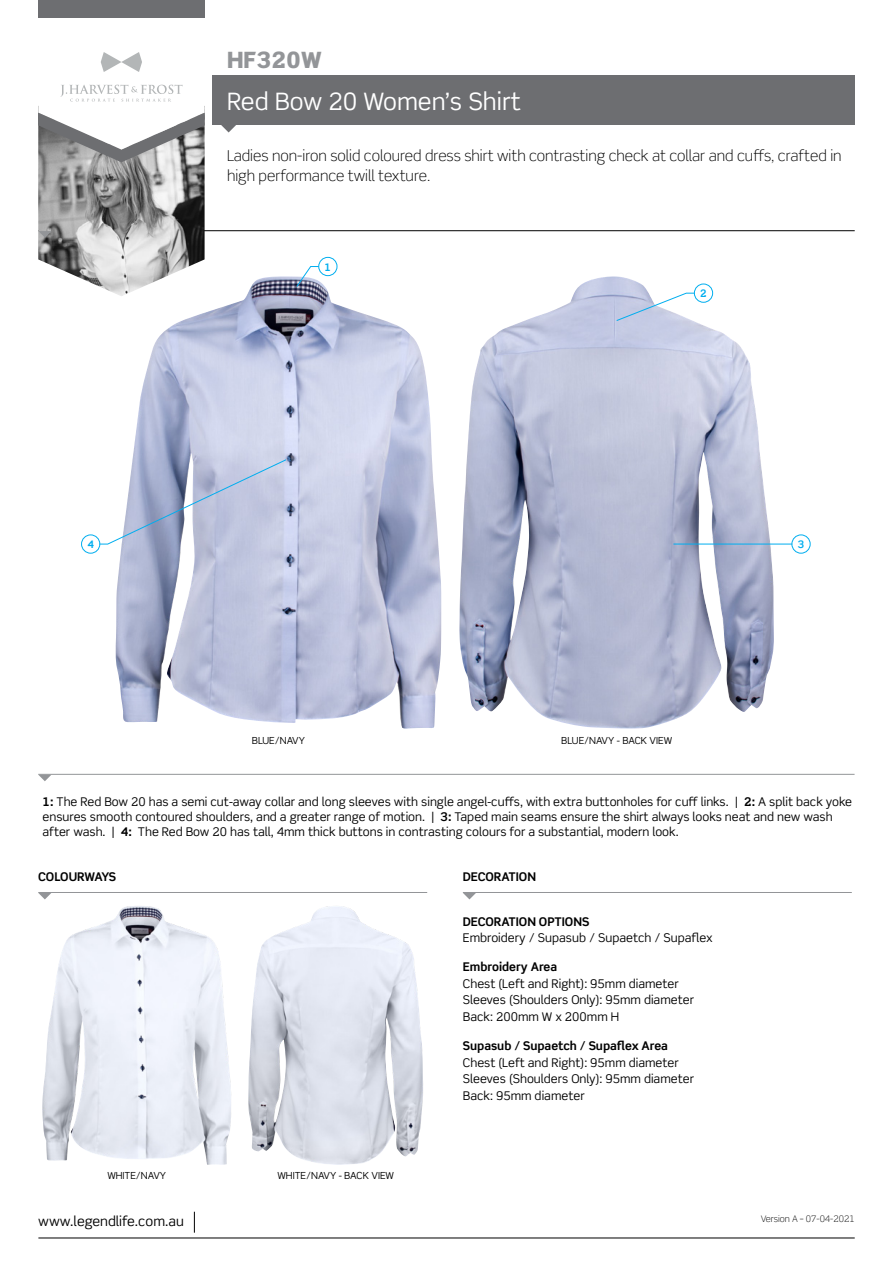
<style>
.page{position:relative;width:893px;height:1263px;background:#fff}
.page>*{position:absolute;margin:0;border:0;box-sizing:border-box;transform-origin:0 0}
.t1{font:24px "Scene Std";color:#fff}
.t2{font:900 22.5px "Scene Std";color:#939598}
.t3{font:300 15px/19.5px "Scene Std";color:#000}
.t4{font:13.5px "Scene Std";color:#000}
.t5{font:12px/16.5px "Scene Std";color:#000}
.t6{font:700 12px "Scene Std";color:#000}
.t7{font:700 12px "Scene Std";letter-spacing:-.02em;color:#000}
.t8{font:700 10.35px "Scene Std";color:#00aeef}
.t9{font:9.75px "Scene Std";color:#000}
.t10{font:300 9px "Scene Std";color:#000}
.s1{font-weight:700}
</style>
<div class="page">
<img style="left:459px;top:276px;width:315px;height:453px">
<hr style="left:38px;top:230px;width:817px;height:1px;background:#000">
<img style="left:38px;top:162px;width:167px;height:131px">
<div style="left:213px;top:75px;width:642px;height:50px;background:#6d6e71"></div>
<hr style="left:38px;top:1237px;width:817px;height:1px;background:#000">
<svg style="left:194px;top:1212px;width:1px;height:21px"></svg>
<svg style="left:221px;top:125px;width:15px;height:7px"></svg>
<svg style="left:38px;top:231px;width:14px;height:7px"></svg>
<img style="left:115px;top:276px;width:326px;height:453px">
<hr style="left:38px;top:774px;width:817px;height:1px;background:#939598">
<img style="left:248px;top:906px;width:175px;height:259px">
<img style="left:42px;top:906px;width:189px;height:259px">
<hr style="left:38px;top:892px;width:389px;height:1px;background:#939598">
<hr style="left:463px;top:892px;width:389px;height:1px;background:#939598">
<svg style="left:38px;top:893px;width:13px;height:6px"></svg>
<svg style="left:38px;top:775px;width:13px;height:6px"></svg>
<svg style="left:463px;top:893px;width:13px;height:6px"></svg>
<svg style="left:99px;top:459px;width:188px;height:86px"></svg>
<div style="left:81px;top:534px;width:19px;height:19px;border:1px solid #00aeef;border-radius:50%"></div>
<hr style="left:673px;top:544px;width:119px;height:1px;background:#00aeef">
<div style="left:791px;top:534px;width:19px;height:19px;border:1px solid #00aeef;border-radius:50%"></div>
<svg style="left:296px;top:266px;width:24px;height:22px"></svg>
<div style="left:318px;top:257px;width:19px;height:19px;border:1px solid #00aeef;border-radius:50%"></div>
<svg style="left:616px;top:292px;width:79px;height:29px"></svg>
<div style="left:694px;top:284px;width:19px;height:19px;border:1px solid #00aeef;border-radius:50%"></div>
<svg style="left:38px;top:17px;width:167px;height:145px"></svg>
<div style="left:38px;top:0;width:167px;height:17px;background:#6d6e71"></div>
<h2 class="t2" style="left:227px;top:45px;width:96px">HF320W</h2>
<h1 class="t1" style="left:227px;top:86px;width:295px">Red Bow 20 Women’s Shirt</h1>
<p class="t3" style="left:227px;top:146px;width:616px">Ladies non-iron solid coloured dress shirt with contrasting check at collar and cuffs, crafted in high performance twill texture.</p>
<p class="t8" style="left:325px;top:260px;width:8px">1</p>
<p class="t8" style="left:700px;top:287px;width:8px">2</p>
<p class="t8" style="left:87px;top:538px;width:8px">4</p>
<p class="t8" style="left:798px;top:538px;width:8px">3</p>
<p class="t9" style="left:252px;top:734px;width:55px">BLUE/NAVY</p>
<p class="t9" style="left:561px;top:734px;width:112px">BLUE/NAVY - BACK VIEW</p>
<p class="t5" style="left:43px;top:794px;width:811px;line-height:15px"><span class="s1">1:</span> The Red Bow 20 has a semi cut-away collar and long sleeves with single angel-cuffs, with extra buttonholes for cuff links. | <span class="s1">2:</span> A split back yoke ensures smooth contoured shoulders, and a greater range of motion. | <span class="s1">3:</span> Taped main seams ensure the shirt always looks neat and new wash after wash. | <span class="s1">4:</span> The Red Bow 20 has tall, 4mm thick buttons in contrasting colours for a substantial, modern look.</p>
<p class="t7" style="left:38px;top:869px;width:79px">COLOURWAYS</p>
<p class="t6" style="left:463px;top:869px;width:75px">DECORATION</p>
<p class="t9" style="left:107px;top:1170px;width:60px">WHITE/NAVY</p>
<p class="t9" style="left:277px;top:1170px;width:118px">WHITE/NAVY - BACK VIEW</p>
<p class="t6" style="left:463px;top:914px;width:128px">DECORATION OPTIONS</p>
<p class="t5" style="left:463px;top:929px;width:251px">Embroidery / Supasub / Supaetch / Supaflex</p>
<p class="t6" style="left:463px;top:960px;width:96px">Embroidery Area</p>
<p class="t5" style="left:463px;top:975px;width:233px">Chest (Left and Right): 95mm diameter<br>Sleeves (Shoulders Only): 95mm diameter<br>Back: 200mm W x 200mm H</p>
<p class="t6" style="left:463px;top:1038px;width:207px">Supasub / Supaetch / Supaflex Area</p>
<p class="t5" style="left:463px;top:1054px;width:233px">Chest (Left and Right): 95mm diameter<br>Sleeves (Shoulders Only): 95mm diameter<br>Back: 95mm diameter</p>
<p class="t4" style="left:38px;top:1213px;width:147px">www.legendlife.com.au</p>
<p class="t10" style="left:761px;top:1213px;width:96px">Version A – 07-04-2021</p>
</div>
